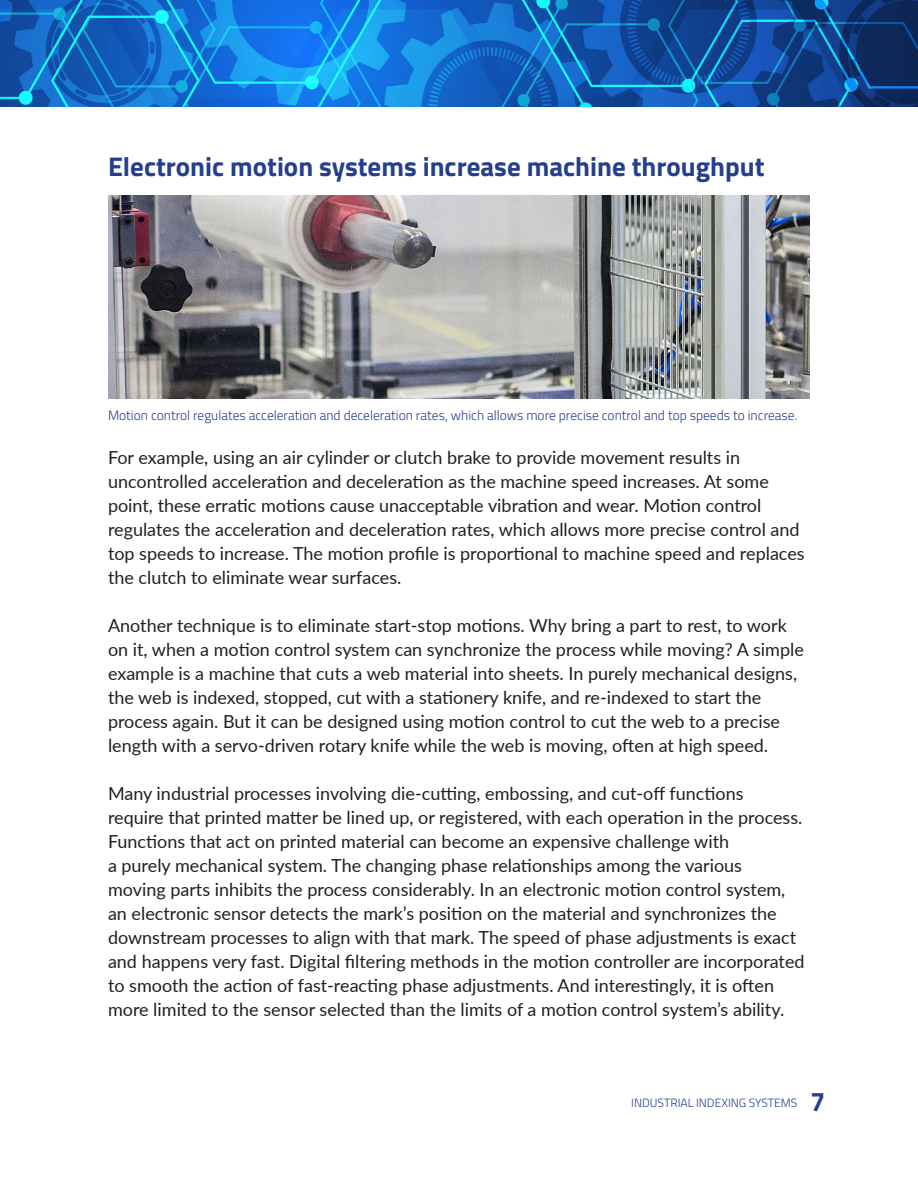
<style>
.page{position:relative;width:918px;height:1188px;background:#fff}
.page>*{position:absolute;margin:0;border:0;box-sizing:border-box;transform-origin:0 0}
.t1{font:700 27px "Titillium Web";color:#253f8e}
.t2{font:18px/24px "Lato";color:#231f20}
.t3{font:300 13.5px "Titillium Web";color:#253f8e}
.t4{font:300 12px "Titillium Web";color:#253f8e}
</style>
<div class="page">
<img style="left:0;top:0;width:918px;height:107px">
<img style="left:108px;top:196px;width:702px;height:203px">
<p class="t1" style="left:108px;top:146px;width:658px">Electronic motion systems increase machine throughput</p>
<p class="t3" style="left:108px;top:406px;width:691px">Motion control regulates acceleration and deceleration rates, which allows more precise control and top speeds to increase.</p>
<p class="t2" style="left:108px;top:445px;width:698px">For example, using an air cylinder or clutch brake to provide movement results in uncontrolled acceleration and deceleration as the machine speed increases. At some point, these erratic motions cause unacceptable vibration and wear. Motion control regulates the acceleration and deceleration rates, which allows more precise control and top speeds to increase. The motion profile is proportional to machine speed and replaces the clutch to eliminate wear surfaces.</p>
<p class="t2" style="left:108px;top:613px;width:697px">Another technique is to eliminate start-stop motions. Why bring a part to rest, to work on it, when a motion control system can synchronize the process while moving? A simple example is a machine that cuts a web material into sheets. In purely mechanical designs, the web is indexed, stopped, cut with a stationery knife, and re-indexed to start the process again. But it can be designed using motion control to cut the web to a precise length with a servo-driven rotary knife while the web is moving, often at high speed.</p>
<p class="t2" style="left:108px;top:781px;width:696px">Many industrial processes involving die-cutting, embossing, and cut-off functions require that printed matter be lined up, or registered, with each operation in the process.<br>Functions that act on printed material can become an expensive challenge with</p>
<p class="t2" style="left:108px;top:853px;width:698px">a purely mechanical system. The changing phase relationships among the various<br>moving parts inhibits the process considerably. In an electronic motion control system, an electronic sensor detects the mark’s position on the material and synchronizes the downstream processes to align with that mark. The speed of phase adjustments is exact and happens very fast. Digital filtering methods in the motion controller are incorporated to smooth the action of fast-reacting phase adjustments. And interestingly, it is often more limited to the sensor selected than the limits of a motion control system’s ability.</p>
<p class="t4" style="left:631px;top:1094px;width:168px">INDUSTRIAL INDEXING SYSTEMS</p>
<p class="t1" style="left:810px;top:1081px;width:17px">7</p>
</div>
